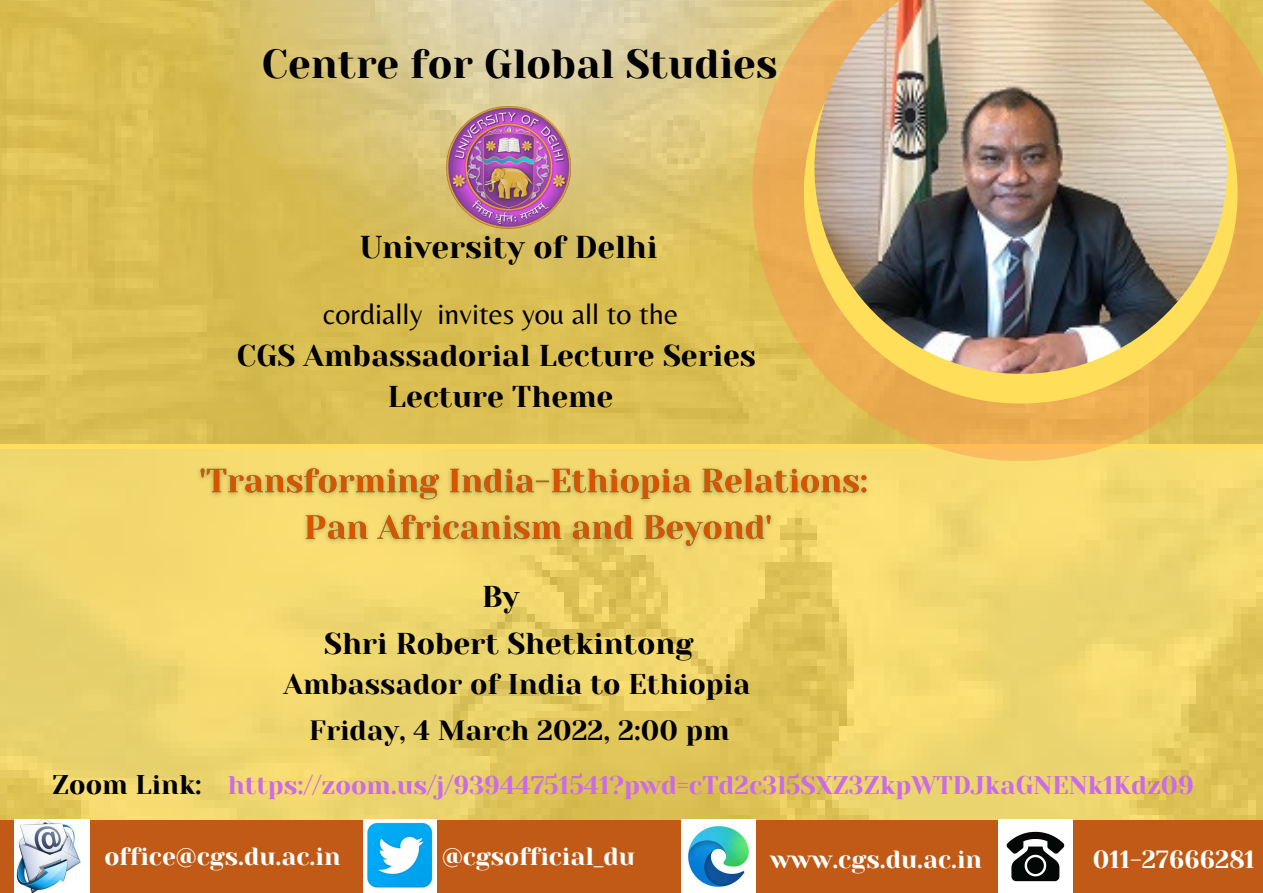
<style>
.page{position:relative;width:1263px;height:893px;background:#fff}
.page>*{position:absolute;margin:0;border:0;box-sizing:border-box;transform-origin:0 0}
.t1{font:40.5px "Yeseva One";color:#000}
.t2{font:31.5px "Yeseva One";color:#000}
.t3{font:30px "Yeseva One";color:#000}
.t4{font:30px "Belleza";color:#000}
.t5{font:28.5px "Yeseva One";color:#000}
.t6{font:27.75px "Yeseva One";color:#000}
.t7{font:27px "Yeseva One";color:#000}
.t8{font:25.5px "Yeseva One";color:#cb6ce6}
.t9{font:24.75px "Yeseva One";color:#fff}
</style>
<div class="page">
<img style="left:0;top:0;width:752px;height:444px">
<img style="left:0;top:449px;width:1263px;height:371px">
<svg style="left:752px;top:0;width:511px;height:461px;background:#e7b958"></svg>
<svg style="left:804px;top:0;width:433px;height:403px;background:#eebd54"></svg>
<img style="left:447px;top:106px;width:124px;height:122px">
<div style="left:0;top:820px;width:1263px;height:73px;background:#c05a16"></div>
<img style="left:363px;top:820px;width:73px;height:73px">
<img style="left:999px;top:820px;width:73px;height:73px">
<img style="left:15px;top:820px;width:74px;height:73px">
<img style="left:682px;top:820px;width:73px;height:73px">
<img style="left:191px;top:454px;width:695px;height:102px">
<img style="left:814px;top:0;width:413px;height:374px">
<p class="t1" style="left:262px;top:41px;width:517px">Centre for Global Studies</p>
<p class="t2" style="left:360px;top:229px;width:299px">University of Delhi</p>
<p class="t4" style="left:323px;top:296px;width:356px">cordially invites you all to the</p>
<p class="t3" style="left:237px;top:338px;width:521px">CGS Ambassadorial Lecture Series</p>
<p class="t3" style="left:388px;top:380px;width:227px">Lecture Theme</p>
<p class="t7" style="left:52px;top:769px;width:151px">Zoom Link:</p>
<p class="t3" style="left:482px;top:579px;width:39px">By</p>
<p class="t3" style="left:324px;top:627px;width:371px">Shri Robert Shetkintong</p>
<p class="t5" style="left:284px;top:668px;width:468px">Ambassador of India to Ethiopia</p>
<p class="t6" style="left:309px;top:715px;width:422px">Friday, 4 March 2022, 2:00 pm</p>
<p class="t8" style="left:228px;top:770px;width:967px">https://zoom.us/j/93944751541?pwd=cTd2c3l5SXZ3ZkpWTDJkaGNENk1Kdz09</p>
<p class="t9" style="left:104px;top:842px;width:238px">office@cgs.du.ac.in</p>
<p class="t9" style="left:442px;top:842px;width:194px">@cgsofficial_du</p>
<p class="t9" style="left:770px;top:845px;width:213px">www.cgs.du.ac.in</p>
<p class="t9" style="left:1093px;top:845px;width:163px">011-27666281</p>
</div>
